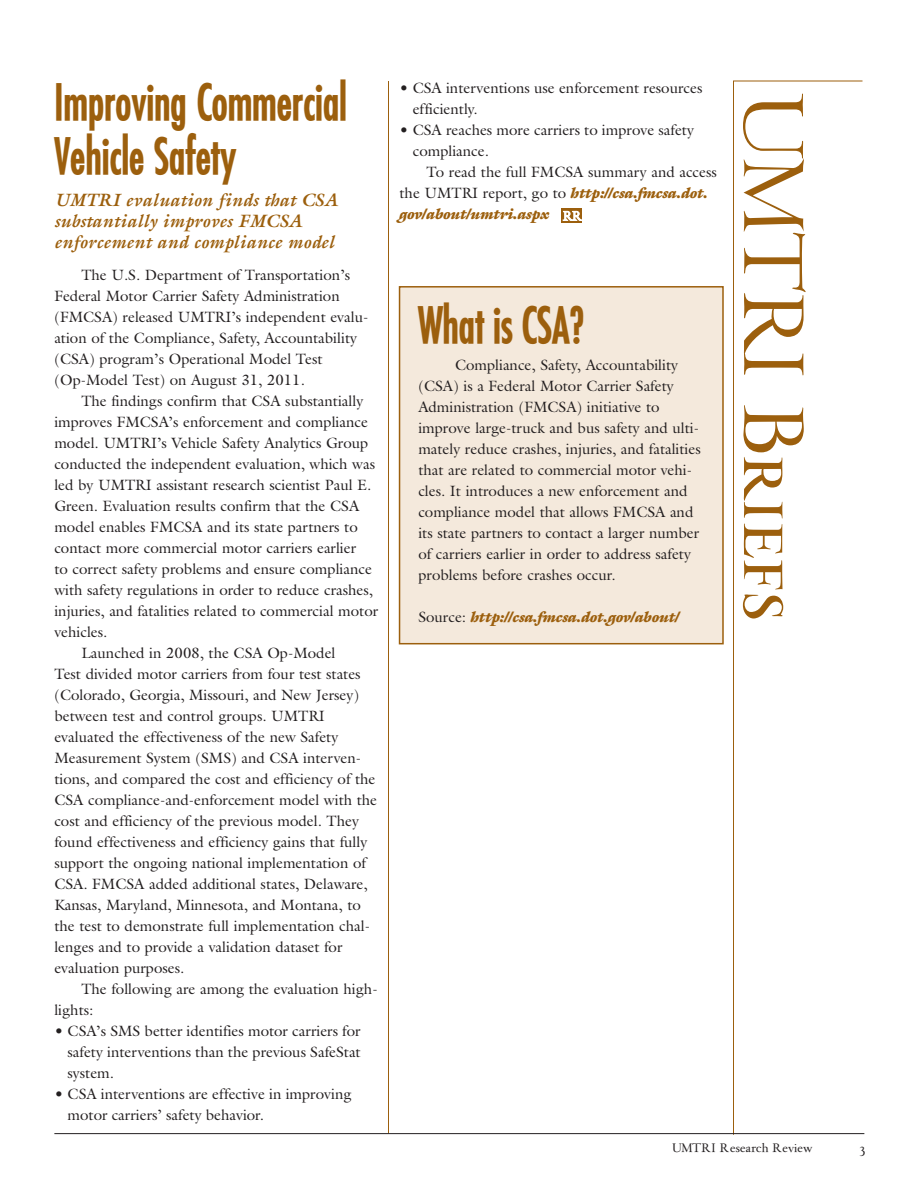
<style>
.page{position:relative;width:918px;height:1188px;background:#fff}
.page>*{position:absolute;margin:0;border:0;box-sizing:border-box;transform-origin:0 0}
.t1{font:94.5px "Cheneau Small Caps";letter-spacing:-.01em;color:#9c5f0d}
.Article-Fuji_B-headi{font:48px/54px "Fuji CN BO";letter-spacing:.01em;color:#9c5f0d}
.Article-Fuji_B-headi-2{font:italic 700 18px/21px "Galliard";letter-spacing:.01em;color:#9c5f0d}
.article-body_text{font:15px/21px "Galliard";color:#231f20}
.article-body_text-2{font:italic 900 15px "Galliard";color:#9c5f0d}
.t2{font:13.5px "Cheneau Philosophie";color:#231f20}
.s1{font-weight:900;font-style:italic;color:#9c5f0d}
.s2{font-weight:400;font-style:normal;color:#231f20}
</style>
<div class="page">
<div style="left:561px;top:208px;width:21px;height:14px;background:#9c5f0d"></div>
<svg style="left:562px;top:210px;width:20px;height:11px"></svg>
<svg style="left:733px;top:80px;width:130px;height:1055px"></svg>
<hr style="left:388px;top:81px;width:1px;height:1052px;background:#9c5f0d">
<hr style="left:54px;top:1133px;width:810px;height:1px;background:#231f20">
<div style="left:399px;top:286px;width:325px;height:358px;background:#f4e9dc;border:2px solid #9c5f0d"></div>
<p class="Article-Fuji_B-headi" style="left:54px;top:74px;width:294px">Improving Commercial<br>Vehicle Safety</p>
<p class="Article-Fuji_B-headi-2" style="left:54px;top:189px;width:285px">UMTRI evaluation finds that CSA substantially improves FMCSA enforcement and compliance model</p>
<p class="article-body_text" style="left:54px;top:264px;width:316px;text-indent:27px">The U.S. Department of Transportation’s Federal Motor Carrier Safety Administration (FMCSA) released UMTRI’s independent evalu&shy;ation of the Compliance, Safety, Accountability (CSA) program’s Operational Model Test (Op-Model Test) on August 31, 2011.</p>
<p class="article-body_text" style="left:54px;top:390px;width:325px;text-indent:27px">The findings confirm that CSA substantially improves FMCSA’s enforcement and compliance model. UMTRI’s Vehicle Safety Analytics Group conducted the independent evaluation, which was led by UMTRI assistant research scientist Paul E.<br>Green. Evaluation results confirm that the CSA model enables FMCSA and its state partners to contact more commercial motor carriers earlier<br>to correct safety problems and ensure compliance with safety regulations in order to reduce crashes, injuries, and fatalities related to commercial motor vehicles.</p>
<p class="article-body_text" style="left:54px;top:642px;width:324px;text-indent:27px">Launched in 2008, the CSA Op-Model<br>Test divided motor carriers from four test states (Colorado, Georgia, Missouri, and New Jersey) between test and control groups. UMTRI evaluated the effectiveness of the new Safety Measurement System (SMS) and CSA interven&shy;tions, and compared the cost and efficiency of the CSA compliance-and-enforcement model with the cost and efficiency of the previous model. They found effectiveness and efficiency gains that fully support the ongoing national implementation of CSA. FMCSA added additional states, Delaware, Kansas, Maryland, Minnesota, and Montana, to the test to demonstrate full implementation chal&shy;lenges and to provide a validation dataset for evaluation purposes.</p>
<p class="article-body_text" style="left:54px;top:978px;width:325px;text-indent:27px">The following are among the evaluation high&shy;lights:</p>
<p class="article-body_text" style="left:68px;top:1020px;width:295px;text-align:justify;text-indent:-13px">• CSA’s SMS better identifies motor carriers for safety interventions than the previous SafeStat system.</p>
<p class="article-body_text" style="left:68px;top:1083px;width:285px;text-indent:-13px">• CSA interventions are effective in improving motor carriers’ safety behavior.</p>
<p class="article-body_text" style="left:413px;top:77px;width:291px;text-indent:-13px">• CSA interventions use enforcement resources efficiently.</p>
<p class="article-body_text" style="left:413px;top:119px;width:283px;text-indent:-13px">• CSA reaches more carriers to improve safety compliance.</p>
<p class="article-body_text" style="left:400px;top:161px;width:319px;text-indent:27px">To read the full FMCSA summary and access the UMTRI report, go to <span class="s1">http://csa.fmcsa.dot. gov/about/umtri.aspx</span></p>
<p class="Article-Fuji_B-headi" style="left:418px;top:298px;width:167px">What is CSA?</p>
<p class="article-body_text" style="left:418px;top:355px;width:284px;text-indent:37px">Compliance, Safety, Accountability (CSA) is a Federal Motor Carrier Safety Administration (FMCSA) initiative to improve large-truck and bus safety and ulti&shy;mately reduce crashes, injuries, and fatalities that are related to commercial motor vehi&shy;cles. It introduces a new enforcement and compliance model that allows FMCSA and its state partners to contact a larger number of carriers earlier in order to address safety problems before crashes occur.</p>
<p class="article-body_text-2" style="left:418px;top:608px;width:263px"><span class="s2">Source:</span> http://csa.fmcsa.dot.gov/about/</p>
<p class="t1" style="left:818px;top:92px;width:530px;rotate:90deg">UMTRI Briefs</p>
<p class="t2" style="left:672px;top:1141px;width:142px">UMTRI Research Review</p>
<p class="t2" style="left:860px;top:1141px;width:7px">3</p>
</div>
